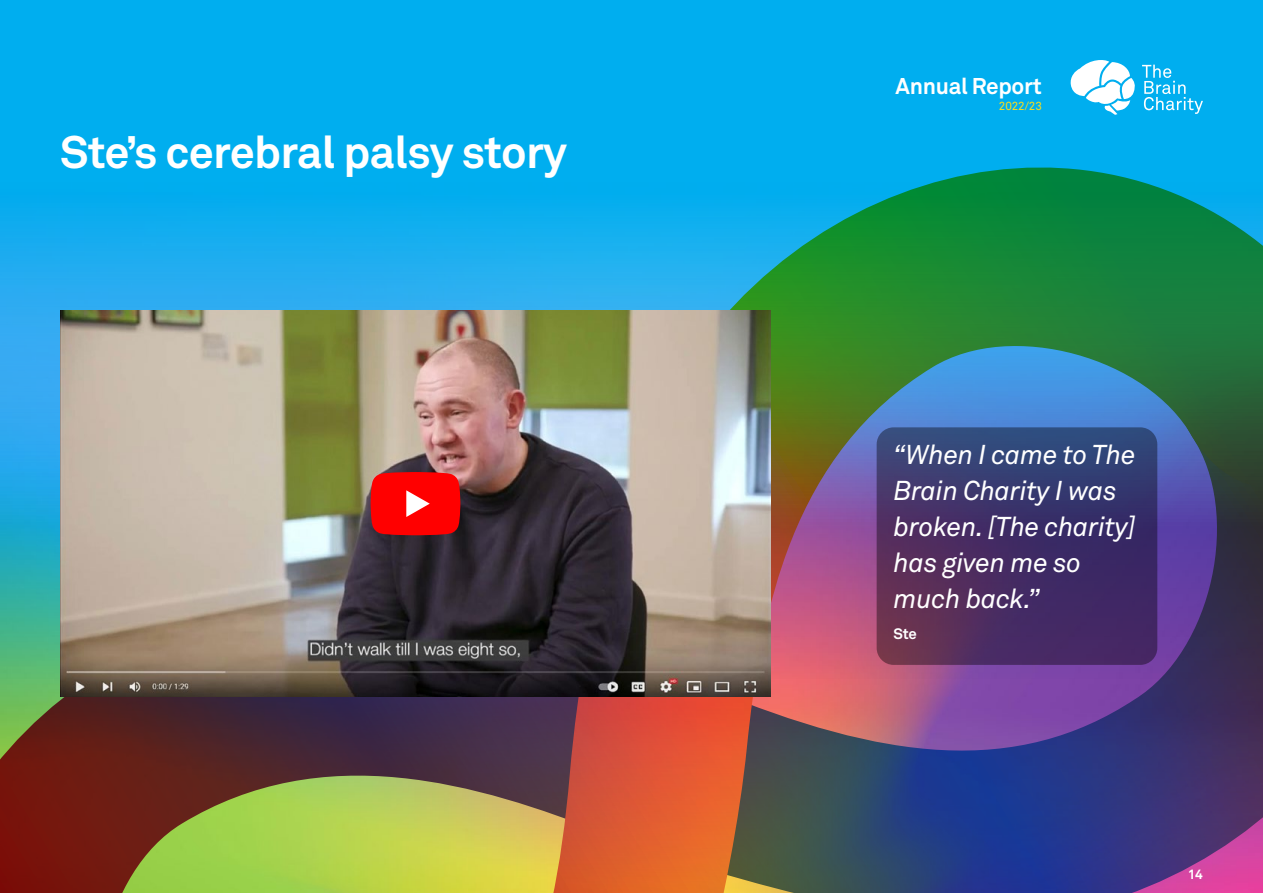
<style>
.page{position:relative;width:1263px;height:893px;background:#fff}
.page>*{position:absolute;margin:0;border:0;box-sizing:border-box;transform-origin:0 0}
.t1{font:700 45px "Akkurat";letter-spacing:-.015em;color:#fff}
.t2{font:italic 27px/36px "Akkurat";letter-spacing:-.015em;color:#fff}
.t3{font:700 22.5px "Akkurat";letter-spacing:-.015em;color:#fff}
.t4{font:700 15px "Akkurat";color:#fff}
.t5{font:700 13.5px "Akkurat";color:#fff}
.t6{font:11.7px "Akkurat";letter-spacing:-.015em;color:#ffde17}
</style>
<div class="page">
<div style="left:0;top:0;width:1263px;height:679px;background:#00aeef"></div>
<svg style="left:1070px;top:60px;width:65px;height:25px"></svg>
<svg style="left:1142px;top:65px;width:43px;height:20px"></svg>
<img style="left:0;top:85px;width:1263px;height:808px">
<svg style="left:877px;top:427px;width:280px;height:238px;background:#433367"></svg>
<img style="left:60px;top:310px;width:711px;height:387px">
<svg style="left:371px;top:472px;width:89px;height:63px;background:#f71313"></svg>
<h1 class="t1" style="left:60px;top:123px;width:508px">Ste’s cerebral palsy story</h1>
<p class="t3" style="left:896px;top:72px;width:148px">Annual Report</p>
<p class="t6" style="left:999px;top:99px;width:44px">2022/23</p>
<p class="t2" style="left:894px;top:437px;width:244px">“When I came to The<br>Brain Charity I was broken. [The charity] has given me so much back.”</p>
<p class="t4" style="left:894px;top:625px;width:25px">Ste</p>
<p class="t5" style="left:1188px;top:866px;width:17px">14</p>
</div>
